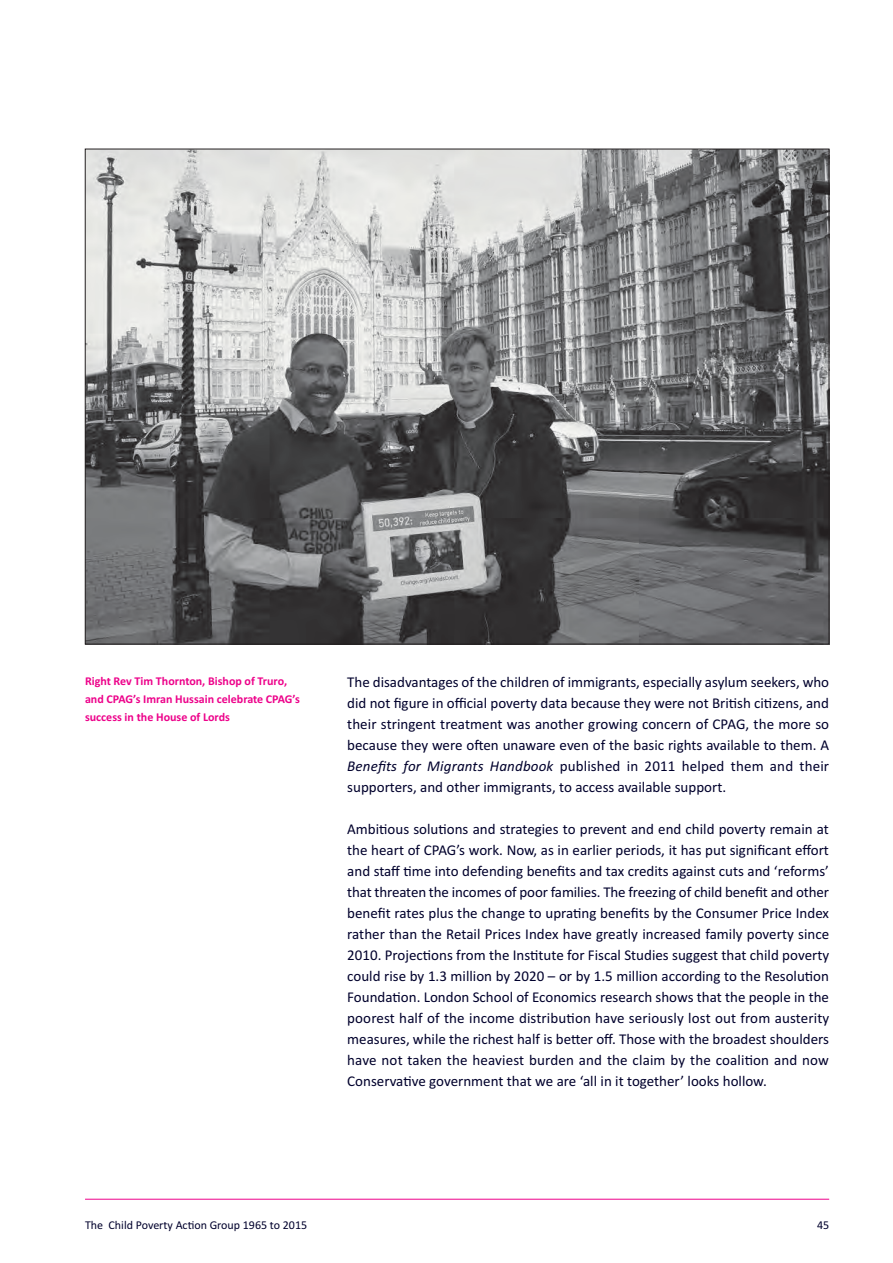
<style>
.page{position:relative;width:893px;height:1263px;background:#fff}
.page>*{position:absolute;margin:0;border:0;box-sizing:border-box;transform-origin:0 0}
.t1{font:15px/21px "Calibri";color:#00002c;text-align:justify}
.t2{font:700 12px/18px "Calibri";color:#ed028a}
.t3{font:12px "Calibri";color:#00002c}
.s1{font-style:italic}
</style>
<div class="page">
<hr style="left:85px;top:1199px;width:744px;height:1px;background:#ed028a">
<img style="left:87px;top:151px;width:740px;height:491px">
<p class="t2" style="left:85px;top:672px;width:216px">Right Rev Tim Thornton, Bishop of Truro, and CPAG’s Imran Hussain celebrate CPAG’s success in the House of Lords</p>
<p class="t1" style="left:347px;top:672px;width:483px">The disadvantages of the children of immigrants, especially asylum seekers, who did not figure in official poverty data because they were not British citizens, and their stringent treatment was another growing concern of CPAG, the more so because they were often unaware even of the basic rights available to them. A <span class="s1">Benefits for Migrants Handbook</span> published in 2011 helped them and their supporters, and other immigrants, to access available support.</p>
<p class="t1" style="left:347px;top:819px;width:483px">Ambitious solutions and strategies to prevent and end child poverty remain at the heart of CPAG’s work. Now, as in earlier periods, it has put significant effort and staff time into defending benefits and tax credits against cuts and ‘reforms’ that threaten the incomes of poor families. The freezing of child benefit and other benefit rates plus the change to uprating benefits by the Consumer Price Index rather than the Retail Prices Index have greatly increased family poverty since 2010. Projections from the Institute for Fiscal Studies suggest that child poverty could rise by 1.3 million by 2020 – or by 1.5 million according to the Resolution Foundation. London School of Economics research shows that the people in the poorest half of the income distribution have seriously lost out from austerity measures, while the richest half is better off. Those with the broadest shoulders have not taken the heaviest burden and the claim by the coalition and now Conservative government that we are ‘all in it together’ looks hollow.</p>
<p class="t3" style="left:85px;top:1218px;width:224px">The Child Poverty Action Group 1965 to 2015</p>
<p class="t3" style="left:817px;top:1218px;width:14px">45</p>
</div>
